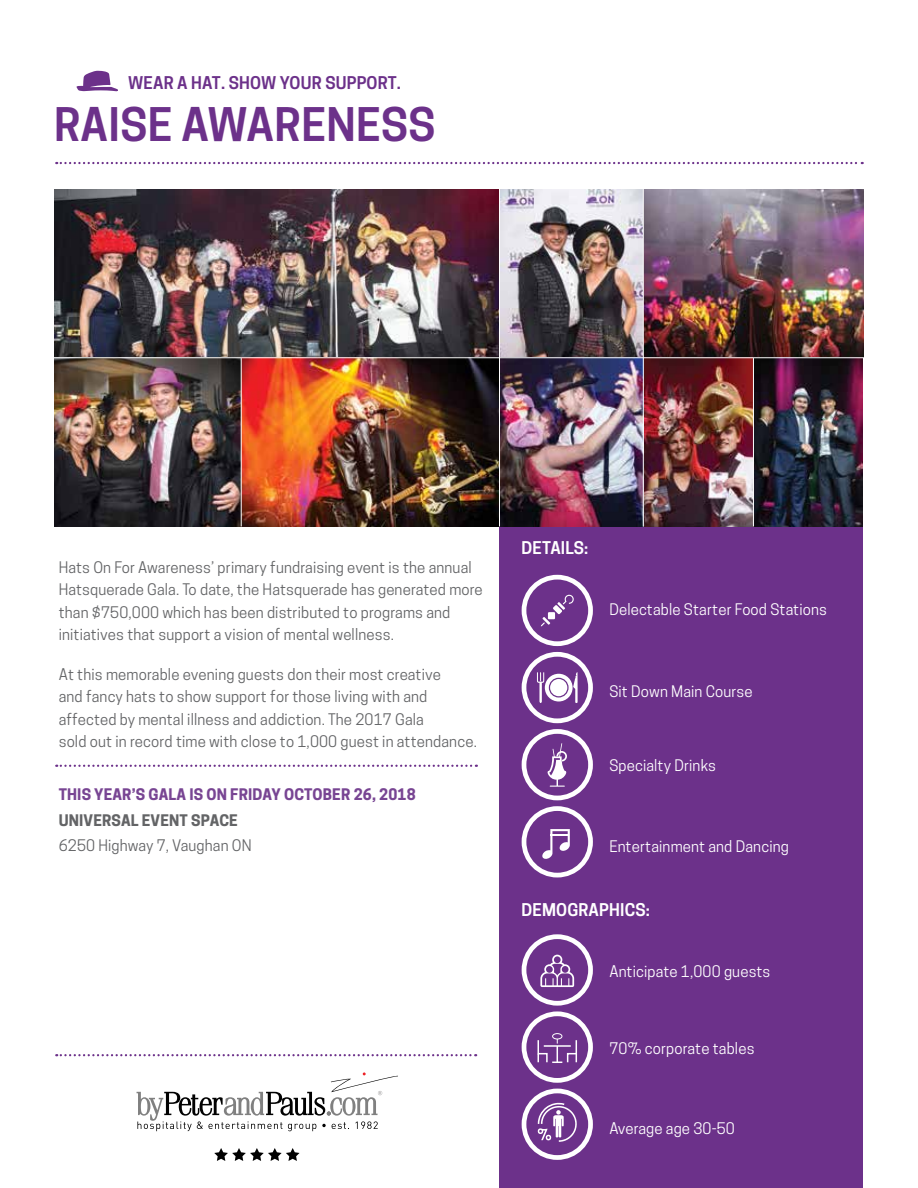
<style>
.page{position:relative;width:918px;height:1188px;background:#fff}
.page>*{position:absolute;margin:0;border:0;box-sizing:border-box;transform-origin:0 0}
.t1{font:600 43.5px "Cooper Hewitt";letter-spacing:.01em;color:#6c318a}
.t2{font:600 16.5px "Cooper Hewitt";letter-spacing:.01em;color:#6c318a}
.t3{font:600 16.5px "Cooper Hewitt";letter-spacing:.01em;color:#fff}
.t4{font:15px/22.5px "Cooper Hewitt";letter-spacing:.01em;color:#636466}
.t5{font:15px "Cooper Hewitt";letter-spacing:.01em;color:#fff}
.t6{font:700 15px "Cooper Hewitt";letter-spacing:.01em;color:#784593}
.t7{font:700 15px "Cooper Hewitt";letter-spacing:.01em;color:#636466}
</style>
<div class="page">
<div style="left:500px;top:526px;width:363px;height:662px;background:#6c318a"></div>
<svg style="left:56px;top:162px;width:807px;height:2px"></svg>
<svg style="left:56px;top:765px;width:421px;height:2px"></svg>
<svg style="left:56px;top:1054px;width:420px;height:2px"></svg>
<svg style="left:76px;top:70px;width:42px;height:21px"></svg>
<svg style="left:214px;top:1148px;width:86px;height:13px"></svg>
<svg style="left:137px;top:1072px;width:261px;height:59px"></svg>
<div style="left:522px;top:575px;width:71px;height:71px;border:5px solid #fff;border-radius:50%"></div>
<div style="left:522px;top:652px;width:71px;height:71px;border:5px solid #fff;border-radius:50%"></div>
<div style="left:522px;top:729px;width:71px;height:71px;border:5px solid #fff;border-radius:50%"></div>
<div style="left:522px;top:806px;width:71px;height:71px;border:5px solid #fff;border-radius:50%"></div>
<div style="left:522px;top:934px;width:71px;height:72px;border:5px solid #fff;border-radius:50%"></div>
<div style="left:522px;top:1011px;width:71px;height:72px;border:5px solid #fff;border-radius:50%"></div>
<div style="left:522px;top:1089px;width:71px;height:71px;border:5px solid #fff;border-radius:50%"></div>
<svg style="left:541px;top:594px;width:33px;height:32px"></svg>
<svg style="left:573px;top:672px;width:5px;height:31px"></svg>
<svg style="left:537px;top:672px;width:7px;height:31px"></svg>
<div style="left:545px;top:674px;width:28px;height:28px;background:#fff;border-radius:50%"></div>
<svg style="left:548px;top:677px;width:21px;height:21px"></svg>
<svg style="left:549px;top:678px;width:19px;height:19px"></svg>
<div style="left:549px;top:678px;width:20px;height:20px;border:1px solid #6c318a;border-radius:50%"></div>
<svg style="left:548px;top:743px;width:19px;height:44px"></svg>
<svg style="left:540px;top:955px;width:34px;height:32px"></svg>
<svg style="left:542px;top:829px;width:28px;height:30px"></svg>
<svg style="left:537px;top:1039px;width:41px;height:24px"></svg>
<div style="left:552px;top:1033px;width:10px;height:6px;border:1px solid #fff;border-radius:50%"></div>
<svg style="left:538px;top:1103px;width:39px;height:39px"></svg>
<img style="left:54px;top:189px;width:810px;height:337px">
<hr style="left:54px;top:357px;width:810px;height:1px;background:#fff">
<hr style="left:499px;top:174px;width:1px;height:352px;background:#fff">
<hr style="left:241px;top:358px;width:1px;height:168px;background:#fff">
<hr style="left:643px;top:189px;width:1px;height:337px;background:#fff">
<hr style="left:753px;top:358px;width:1px;height:168px;background:#fff">
<p class="t2" style="left:128px;top:73px;width:274px">WEAR A HAT. SHOW YOUR SUPPORT.</p>
<h1 class="t1" style="left:54px;top:99px;width:383px">RAISE AWARENESS</h1>
<p class="t4" style="left:59px;top:556px;width:426px">Hats On For Awareness’ primary fundraising event is the annual Hatsquerade Gala. To date, the Hatsquerade has generated more than $750,000 which has been distributed to programs and initiatives that support a vision of mental wellness.</p>
<p class="t4" style="left:59px;top:663px;width:420px">At this memorable evening guests don their most creative<br>and fancy hats to show support for those living with and affected by mental illness and addiction. The 2017 Gala<br>sold out in record time with close to 1,000 guest in attendance.</p>
<p class="t6" style="left:59px;top:785px;width:359px">THIS YEAR’S GALA IS ON FRIDAY OCTOBER 26, 2018</p>
<p class="t7" style="left:59px;top:811px;width:181px">UNIVERSAL EVENT SPACE</p>
<p class="t4" style="left:59px;top:834px;width:194px">6250 Highway 7, Vaughan ON</p>
<p class="t3" style="left:522px;top:539px;width:68px">DETAILS:</p>
<p class="t5" style="left:609px;top:601px;width:219px">Delectable Starter Food Stations</p>
<p class="t5" style="left:609px;top:682px;width:145px">Sit Down Main Course</p>
<p class="t5" style="left:609px;top:757px;width:108px">Specialty Drinks</p>
<p class="t5" style="left:609px;top:838px;width:181px">Entertainment and Dancing</p>
<p class="t3" style="left:522px;top:900px;width:130px">DEMOGRAPHICS:</p>
<p class="t5" style="left:609px;top:962px;width:163px">Anticipate 1,000 guests</p>
<p class="t5" style="left:609px;top:1040px;width:147px">70% corporate tables</p>
<p class="t5" style="left:609px;top:1119px;width:127px">Average age 30-50</p>
</div>
